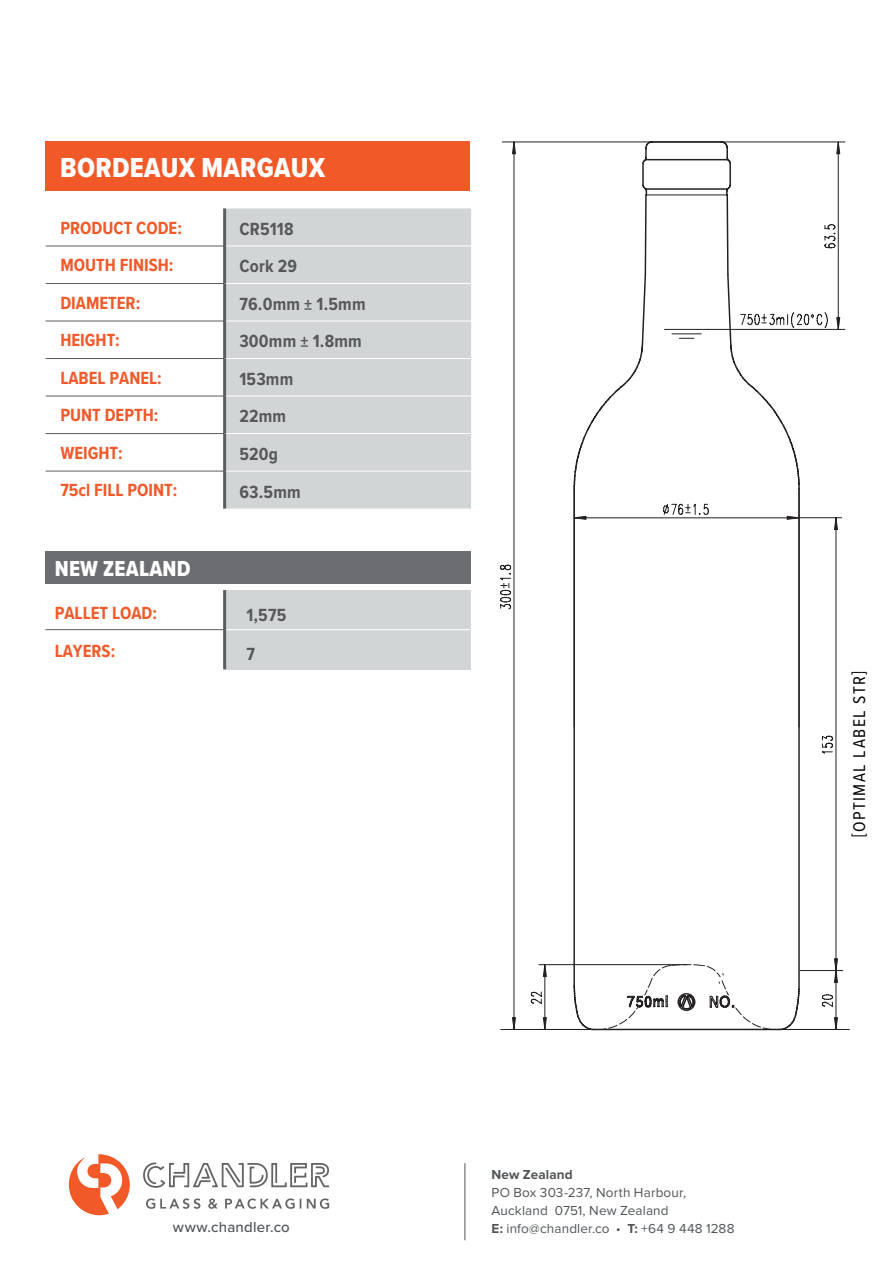
<style>
.page{position:relative;width:893px;height:1263px;background:#fff}
.page>*{position:absolute;margin:0;border:0;box-sizing:border-box;transform-origin:0 0}
.t1{font:28.5px "Proxima Nova Cond Extrabld";letter-spacing:.01em;color:#fff}
.t2{font:22.5px "Proxima Nova Cond Extrabld";letter-spacing:.01em;color:#fff}
.t3{font:700 18.3px/37.5px "Proxima Nova Cond";color:#f15929}
.t4{font:700 18.3px/37.5px "Proxima Nova Cond";letter-spacing:.01em;color:#57585a}
.t5{font:17.55px "Proxima Nova Cond";letter-spacing:.085em;color:#000001}
.t6{font:500 15px "Proxima Nova";letter-spacing:.015em;color:#505457}
.t7{font:13.5px/17.9px "Proxima Nova";letter-spacing:.01em;color:#505457}
.t8{font:700 13.5px "Proxima Nova";letter-spacing:.005em;color:#505457}
.s1{font-weight:700}
.s2{font-weight:900}
</style>
<div class="page">
<hr style="left:465px;top:1163px;width:1px;height:77px;background:#505457">
<svg style="left:208px;top:1198px;width:9px;height:11px"></svg>
<svg style="left:307px;top:1198px;width:22px;height:11px"></svg>
<svg style="left:225px;top:1198px;width:76px;height:11px"></svg>
<svg style="left:146px;top:1198px;width:54px;height:11px"></svg>
<svg style="left:143px;top:1162px;width:186px;height:26px"></svg>
<svg style="left:69px;top:1154px;width:61px;height:61px"></svg>
<div style="left:226px;top:208px;width:245px;height:301px;background:#d2d5d5"></div>
<hr style="left:46px;top:246px;width:179px;height:1px;background:#5a5e61">
<hr style="left:46px;top:283px;width:179px;height:1px;background:#5a5e61">
<hr style="left:46px;top:321px;width:179px;height:1px;background:#5a5e61">
<hr style="left:46px;top:358px;width:179px;height:1px;background:#5a5e61">
<hr style="left:46px;top:396px;width:179px;height:1px;background:#5a5e61">
<hr style="left:46px;top:433px;width:179px;height:1px;background:#5a5e61">
<hr style="left:46px;top:471px;width:179px;height:1px;background:#5a5e61">
<hr style="left:225px;top:246px;width:246px;height:1px;background:#fff">
<hr style="left:225px;top:283px;width:246px;height:1px;background:#fff">
<hr style="left:225px;top:321px;width:246px;height:1px;background:#fff">
<hr style="left:225px;top:358px;width:246px;height:1px;background:#fff">
<hr style="left:225px;top:396px;width:246px;height:1px;background:#fff">
<hr style="left:225px;top:433px;width:246px;height:1px;background:#fff">
<hr style="left:225px;top:471px;width:246px;height:1px;background:#fff">
<div style="left:225px;top:590px;width:246px;height:79px;background:#d2d5d5"></div>
<hr style="left:45px;top:629px;width:180px;height:1px;background:#5a5e61">
<hr style="left:223px;top:629px;width:248px;height:1px;background:#fff">
<hr style="left:223px;top:590px;width:3px;height:79px;background:#5a5e61">
<hr style="left:223px;top:208px;width:3px;height:38px;background:#5a5e61">
<hr style="left:223px;top:246px;width:3px;height:37px;background:#5a5e61">
<hr style="left:223px;top:283px;width:3px;height:38px;background:#5a5e61">
<hr style="left:223px;top:321px;width:3px;height:37px;background:#5a5e61">
<hr style="left:223px;top:358px;width:3px;height:38px;background:#5a5e61">
<hr style="left:223px;top:396px;width:3px;height:38px;background:#5a5e61">
<hr style="left:223px;top:434px;width:3px;height:37px;background:#5a5e61">
<hr style="left:223px;top:471px;width:3px;height:38px;background:#5a5e61">
<div style="left:46px;top:551px;width:425px;height:33px;background:#6c6d70"></div>
<div style="left:45px;top:141px;width:425px;height:50px;background:#f15929"></div>
<svg style="left:677px;top:490px;width:123px;height:245px"></svg>
<hr style="left:573px;top:488px;width:2px;height:497px;background:#231f20">
<hr style="left:574px;top:517px;width:225px;height:1px;background:#231f20">
<svg style="left:573px;top:516px;width:13px;height:3px"></svg>
<svg style="left:787px;top:516px;width:14px;height:3px"></svg>
<hr style="left:574px;top:488px;width:1px;height:239px;background:#231f20">
<hr style="left:799px;top:488px;width:1px;height:239px;background:#231f20">
<div style="left:664px;top:504px;width:46px;height:10px;background:#fff"></div>
<svg style="left:663px;top:503px;width:46px;height:12px"></svg>
<hr style="left:836px;top:970px;width:1px;height:59px;background:#231f20">
<svg style="left:834px;top:1017px;width:4px;height:12px"></svg>
<hr style="left:501px;top:1029px;width:93px;height:1px;background:#231f20">
<hr style="left:836px;top:518px;width:1px;height:452px;background:#231f20">
<svg style="left:834px;top:958px;width:4px;height:25px"></svg>
<svg style="left:834px;top:518px;width:4px;height:12px"></svg>
<hr style="left:800px;top:970px;width:43px;height:1px;background:#231f20">
<hr style="left:799px;top:517px;width:43px;height:1px;background:#231f20">
<svg style="left:544px;top:735px;width:289px;height:294px"></svg>
<svg style="left:543px;top:963px;width:4px;height:14px"></svg>
<svg style="left:543px;top:1017px;width:4px;height:12px"></svg>
<hr style="left:539px;top:964px;width:148px;height:1px;background:#231f20">
<svg style="left:530px;top:991px;width:12px;height:13px"></svg>
<svg style="left:573px;top:964px;width:223px;height:67px"></svg>
<hr style="left:743px;top:1029px;width:36px;height:1px;background:#231f20">
<hr style="left:514px;top:142px;width:1px;height:887px;background:#231f20">
<svg style="left:512px;top:141px;width:4px;height:13px"></svg>
<svg style="left:512px;top:1017px;width:4px;height:12px"></svg>
<hr style="left:502px;top:142px;width:343px;height:1px;background:#231f20">
<hr style="left:784px;top:1029px;width:65px;height:1px;background:#231f20">
<svg style="left:500px;top:564px;width:11px;height:46px"></svg>
<hr style="left:779px;top:1029px;width:63px;height:1px;background:#231f20">
<hr style="left:707px;top:329px;width:138px;height:1px;background:#231f20">
<svg style="left:573px;top:141px;width:267px;height:349px"></svg>
<h1 class="t1" style="left:60px;top:146px;width:267px">BORDEAUX MARGAUX</h1>
<p class="t3" style="left:60px;top:208px;width:123px">PRODUCT CODE:<br>MOUTH FINISH:<br>DIAMETER:<br>HEIGHT:<br>LABEL PANEL:<br>PUNT DEPTH:<br>WEIGHT:<br>75cl FILL POINT:</p>
<p class="t2" style="left:55px;top:552px;width:137px">NEW ZEALAND</p>
<p class="t4" style="left:239px;top:210px;width:128px">CR5118<br>Cork 29<br>76.0mm ± 1.5mm<br>300mm ± 1.8mm<br>153mm<br>22mm<br>520g<br>63.5mm</p>
<p class="t3" style="left:55px;top:594px;width:104px">PALLET LOAD:<br>LAYERS:</p>
<p class="t4" style="left:246px;top:595px;width:42px;line-height:38.8px">1,575<br>7</p>
<p class="t5" style="left:846px;top:837px;width:168px;rotate:-90deg">[OPTIMAL LABEL STR]</p>
<p class="t8" style="left:492px;top:1165px;width:83px">New Zealand</p>
<p class="t7" style="left:492px;top:1184px;width:196px">PO Box 303-237, North Harbour,<br>Auckland 0751, New Zealand</p>
<p class="t6" style="left:173px;top:1219px;width:119px">www.chandler.co</p>
<p class="t7" style="left:492px;top:1220px;width:244px"><span class="s1">E:</span> info@chandler.co <span class="s2">·</span> <span class="s1">T:</span> +64 9 448 1288</p>
</div>
